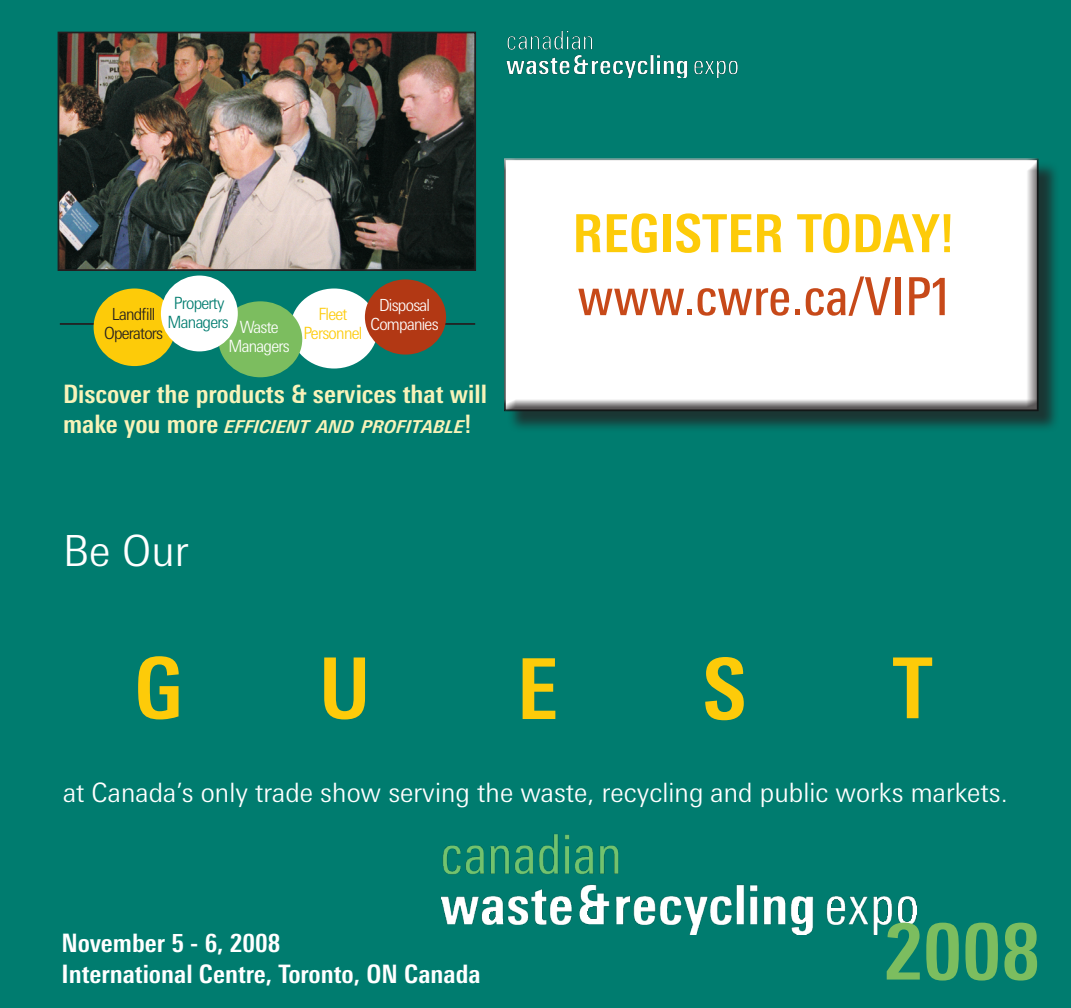
<style>
.page{position:relative;width:1071px;height:1008px;background:#007c6f}
.page>*{position:absolute;margin:0;border:0;box-sizing:border-box;transform-origin:0 0}
.t1{font:700 condensed 84px "Messe Univers";color:#fdcb09}
.t2{font:700 condensed 78.75px "Messe Univers";color:#7cbd5f}
.t3{font:condensed 52.5px "Messe Univers";color:#c74919}
.t4{font:700 condensed 52.5px "Messe Univers";color:#fdcb09}
.t5{font:300 42.88px "Messe Univers";color:#fff}
.t6{font:300 26.6px "Messe Univers";color:#fff}
.t7{font:700 condensed 25.38px "Messe Univers";color:#fff}
.t8{font:700 condensed 25.38px "Messe Univers";color:#f8f3b9}
.t9{font:italic 700 17.68px "Messe Univers";color:#f8f3b9}
.t10{font:300 16.8px/18.9px "Messe Univers";letter-spacing:-.05em;color:#007c6f;text-align:center;scale:.93 1}
.t11{font:300 16.8px "Messe Univers";letter-spacing:-.05em;color:#fdcb09;scale:.93 1}
.t12{font:300 16.8px "Messe Univers";letter-spacing:-.05em;color:#fff;scale:.93 1}
.t13{font:300 16.62px/18.9px "Messe Univers";letter-spacing:-.05em;color:#231f20;text-align:center;scale:.94 1}
.t14{font:300 16.62px/18.9px "Messe Univers";letter-spacing:-.05em;color:#fff;text-align:center;scale:.94 1}
.s1{font-style:normal;font-stretch:condensed;font-size:25.38px}
</style>
<div class="page">
<img style="left:441px;top:834px;width:475px;height:100px">
<div style="left:507px;top:161px;width:562px;height:280px;background:#231f20;opacity:.75"></div>
<div style="left:502px;top:158px;width:538px;height:257px;background:#231f20;opacity:.75"></div>
<img style="left:506px;top:30px;width:232px;height:48px">
<img style="left:61px;top:35px;width:412px;height:233px">
<div style="left:58px;top:32px;width:418px;height:239px;border:2px solid #231f20"></div>
<hr style="left:60px;top:323px;width:415px;height:2px;background:#231f20">
<div style="left:94px;top:289px;width:81px;height:77px;background:#fdcb09;border-radius:50%"></div>
<div style="left:290px;top:289px;width:88px;height:80px;background:#fff;border-radius:50%"></div>
<div style="left:218px;top:301px;width:84px;height:76px;background:#7cbd5f;border-radius:50%"></div>
<div style="left:161px;top:276px;width:77px;height:75px;background:#fff;border-radius:50%"></div>
<div style="left:365px;top:279px;width:81px;height:76px;background:#b23814;border-radius:50%"></div>
<p class="t10" style="left:168px;top:293px;width:68px">Property<br>Managers</p>
<p class="t14" style="left:370px;top:295px;width:74px">Disposal<br>Companies</p>
<p class="t13" style="left:104px;top:305px;width:65px">Landfill<br>Operators</p>
<p class="t11" style="left:318px;top:303px;width:33px">Fleet</p>
<p class="t12" style="left:240px;top:316px;width:43px">Waste</p>
<p class="t11" style="left:303px;top:322px;width:65px">Personnel</p>
<p class="t12" style="left:228px;top:335px;width:68px">Managers</p>
<p class="t8" style="left:63px;top:378px;width:426px">Discover the products &amp; services that will</p>
<p class="t9" style="left:63px;top:416px;width:410px"><span class="s1">make you more</span> EFFICIENT AND PROFITABLE<span class="s1">!</span></p>
<p class="t5" style="left:63px;top:525px;width:127px">Be Our</p>
<p class="t4" style="left:572px;top:201px;width:383px">REGISTER TODAY!</p>
<p class="t3" style="left:578px;top:264px;width:373px">www.cwre.ca/VIP1</p>
<p class="t1" style="left:134px;top:636px;width:50px">G</p>
<p class="t1" style="left:319px;top:636px;width:54px">U</p>
<p class="t1" style="left:516px;top:637px;width:43px">E</p>
<p class="t1" style="left:702px;top:637px;width:46px">S</p>
<p class="t1" style="left:892px;top:636px;width:42px">T</p>
<p class="t6" style="left:63px;top:777px;width:946px">at Canada’s only trade show serving the waste, recycling and public works markets.</p>
<p class="t7" style="left:61px;top:928px;width:220px">November 5 - 6, 2008</p>
<p class="t7" style="left:61px;top:958px;width:421px">International Centre, Toronto, ON Canada</p>
<p class="t2" style="left:884px;top:903px;width:158px">2008</p>
</div>
